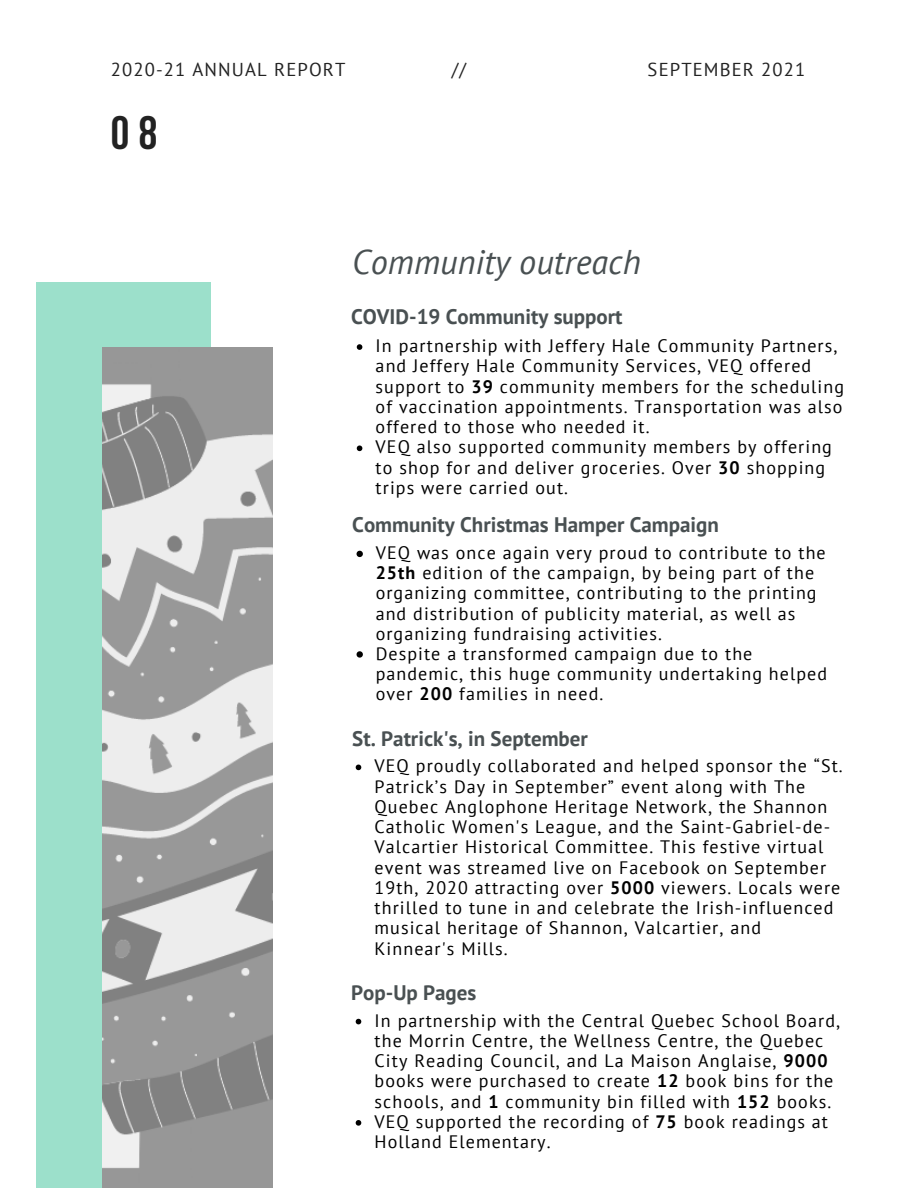
<style>
.page{position:relative;width:918px;height:1188px;background:#fff}
.page>*{position:absolute;margin:0;border:0;box-sizing:border-box;transform-origin:0 0}
.t1{font:700 46.65px "Bebas Neue";color:#222}
.t2{font:italic 34.2px "PT Sans";color:#495052}
.t3{font:700 21px "PT Sans";color:#495052}
.t4{font:18.6px "PT Sans";letter-spacing:.06em;color:#222}
.t5{font:18px/20.2px "PT Sans";letter-spacing:.06em;color:#000}
.s1{font-weight:700}
</style>
<div class="page">
<div style="left:37px;top:282px;width:173px;height:906px;background:#9ce0cb"></div>
<img style="left:103px;top:347px;width:169px;height:841px">
<svg style="left:357px;top:344px;width:5px;height:6px"></svg>
<svg style="left:357px;top:446px;width:5px;height:5px"></svg>
<svg style="left:357px;top:551px;width:6px;height:6px"></svg>
<svg style="left:357px;top:651px;width:6px;height:7px"></svg>
<svg style="left:356px;top:765px;width:5px;height:5px"></svg>
<svg style="left:356px;top:1019px;width:5px;height:5px"></svg>
<svg style="left:356px;top:1120px;width:5px;height:6px"></svg>
<p class="t4" style="left:111px;top:58px;width:236px">2020-21 ANNUAL REPORT</p>
<p class="t4" style="left:452px;top:58px;width:16px">//</p>
<p class="t4" style="left:648px;top:58px;width:159px">SEPTEMBER 2021</p>
<p class="t1" style="left:111px;top:114px;width:48px">08</p>
<p class="t2" style="left:352px;top:240px;width:290px">Community outreach</p>
<p class="t3" style="left:351px;top:303px;width:273px">COVID-19 Community support</p>
<p class="t5" style="left:376px;top:335px;width:470px">In partnership with Jeffery Hale Community Partners, and Jeffery Hale Community Services, VEQ offered support to <span class="s1">39</span> community members for the scheduling of vaccination appointments. Transportation was also offered to those who needed it.</p>
<p class="t5" style="left:376px;top:437px;width:458px">VEQ also supported community members by offering to shop for and deliver groceries. Over <span class="s1">30</span> shopping trips were carried out.</p>
<p class="t3" style="left:352px;top:511px;width:368px">Community Christmas Hamper Campaign</p>
<p class="t5" style="left:376px;top:542px;width:452px">VEQ was once again very proud to contribute to the <span class="s1">25th</span> edition of the campaign, by being part of the organizing committee, contributing to the printing and distribution of publicity material, as well as organizing fundraising activities.</p>
<p class="t5" style="left:376px;top:643px;width:453px">Despite a transformed campaign due to the pandemic, this huge community undertaking helped over <span class="s1">200</span> families in need.</p>
<p class="t3" style="left:352px;top:725px;width:237px">St. Patrick's, in September</p>
<p class="t5" style="left:375px;top:756px;width:470px">VEQ proudly collaborated and helped sponsor the “St.<br>Patrick’s Day in September” event along with The Quebec Anglophone Heritage Network, the Shannon Catholic Women's League, and the Saint-Gabriel-de-Valcartier Historical Committee. This festive virtual event was streamed live on Facebook on September 19th, 2020 attracting over <span class="s1">5000</span> viewers. Locals were thrilled to tune in and celebrate the Irish-influenced musical heritage of Shannon, Valcartier, and Kinnear's Mills.</p>
<p class="t3" style="left:351px;top:978px;width:127px">Pop-Up Pages</p>
<p class="t5" style="left:375px;top:1010px;width:467px">In partnership with the Central Quebec School Board, the Morrin Centre, the Wellness Centre, the Quebec City Reading Council, and La Maison Anglaise, <span class="s1">9000 </span>books were purchased to create <span class="s1">12</span> book bins for the schools, and <span class="s1">1</span> community bin filled with <span class="s1">152</span> books.</p>
<p class="t5" style="left:375px;top:1111px;width:455px">VEQ supported the recording of <span class="s1">75</span> book readings at<br>Holland Elementary.</p>
</div>
